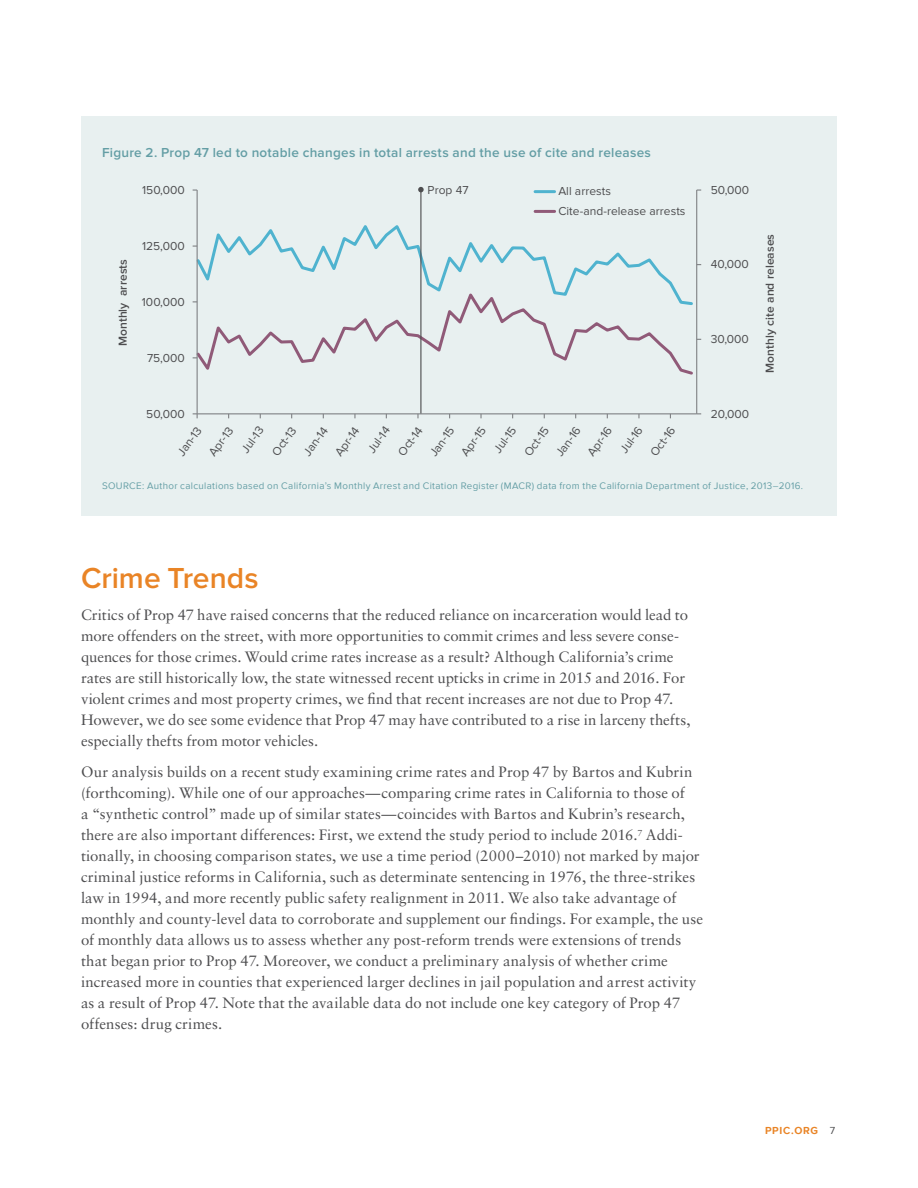
<style>
.page{position:relative;width:918px;height:1188px;background:#fff}
.page>*{position:absolute;margin:0;border:0;box-sizing:border-box;transform-origin:0 0}
.t1{font:600 30px "Proxima Nova";color:#e98426}
.t2{font:15px/21px "Sabon";letter-spacing:.005em;color:#4d4d4f}
.t3{font:600 13.5px "Proxima Nova";letter-spacing:.02em;color:#649ea5}
.t4{font:12px/19.8px "Proxima Nova";color:#4d4d4f}
.t5{font:600 12px "Proxima Nova";letter-spacing:.005em;color:#4d4d4f}
.t6{font:700 10.5px "Proxima Nova";letter-spacing:.065em;color:#e98426}
.t7{font:9.75px "Proxima Nova";letter-spacing:.035em;color:#649ea5}
.s1{font-weight:400;color:#4d4d4f}
</style>
<div class="page">
<div style="left:81px;top:116px;width:756px;height:400px;background:#e8f0f0"></div>
<svg style="left:194px;top:307px;width:499px;height:70px"></svg>
<hr style="left:535px;top:190px;width:20px;height:3px;background:#4fb3cf">
<hr style="left:535px;top:210px;width:20px;height:3px;background:#905a78">
<hr style="left:420px;top:189px;width:1px;height:225px;background:#4d4d4f">
<svg style="left:418px;top:187px;width:6px;height:5px"></svg>
<hr style="left:696px;top:190px;width:1px;height:224px;background:#808285">
<hr style="left:197px;top:190px;width:1px;height:224px;background:#808285">
<svg style="left:193px;top:220px;width:508px;height:87px"></svg>
<hr style="left:197px;top:413px;width:500px;height:1px;background:#808285">
<svg style="left:193px;top:413px;width:5px;height:5px"></svg>
<p class="t3" style="left:102px;top:146px;width:550px">Figure 2. Prop 47 led to notable changes in total arrests and the use of cite and releases</p>
<p class="t4" style="left:142px;top:180px;width:44px">150,000</p>
<p class="t5" style="left:117px;top:346px;width:88px;rotate:-90deg">Monthly arrests</p>
<p class="t4" style="left:142px;top:236px;width:44px">125,000</p>
<p class="t4" style="left:142px;top:292px;width:44px">100,000</p>
<p class="t4" style="left:147px;top:348px;width:39px">75,000</p>
<p class="t4" style="left:428px;top:180px;width:43px">Prop 47</p>
<p class="t4" style="left:558px;top:182px;width:129px">All arrests<br>Cite-and-release arrests</p>
<p class="t4" style="left:146px;top:404px;width:40px">50,000</p>
<p class="t4" style="left:172px;top:449px;width:35px;rotate:-54deg">Jan-13</p>
<p class="t4" style="left:204px;top:449px;width:35px;rotate:-54deg">Apr-13</p>
<p class="t4" style="left:236px;top:446px;width:31px;rotate:-54deg">Jul-13</p>
<p class="t4" style="left:267px;top:449px;width:35px;rotate:-54deg">Oct-13</p>
<p class="t4" style="left:298px;top:449px;width:35px;rotate:-54deg">Jan-14</p>
<p class="t4" style="left:330px;top:449px;width:35px;rotate:-54deg">Apr-14</p>
<p class="t4" style="left:363px;top:446px;width:31px;rotate:-54deg">Jul-14</p>
<p class="t4" style="left:393px;top:449px;width:35px;rotate:-54deg">Oct-14</p>
<p class="t4" style="left:425px;top:449px;width:35px;rotate:-54deg">Jan-15</p>
<p class="t4" style="left:456px;top:449px;width:35px;rotate:-54deg">Apr-15</p>
<p class="t4" style="left:489px;top:446px;width:31px;rotate:-54deg">Jul-15</p>
<p class="t4" style="left:519px;top:449px;width:35px;rotate:-54deg">Oct-15</p>
<p class="t4" style="left:551px;top:449px;width:35px;rotate:-54deg">Jan-16</p>
<p class="t4" style="left:582px;top:449px;width:35px;rotate:-54deg">Apr-16</p>
<p class="t4" style="left:615px;top:446px;width:31px;rotate:-54deg">Jul-16</p>
<p class="t4" style="left:645px;top:449px;width:35px;rotate:-54deg">Oct-16</p>
<p class="t4" style="left:711px;top:180px;width:40px">50,000</p>
<p class="t4" style="left:711px;top:255px;width:40px">40,000</p>
<p class="t4" style="left:711px;top:330px;width:40px">30,000</p>
<p class="t4" style="left:711px;top:404px;width:40px">20,000</p>
<p class="t5" style="left:764px;top:373px;width:140px;rotate:-90deg">Monthly cite and releases</p>
<p class="t7" style="left:102px;top:479px;width:703px">SOURCE: Author calculations based on California’s Monthly Arrest and Citation Register (MACR) data from the California Department of Justice, 2013–2016.</p>
<h1 class="t1" style="left:81px;top:565px;width:179px">Crime Trends</h1>
<p class="t2" style="left:81px;top:604px;width:611px">Critics of Prop 47 have raised concerns that the reduced reliance on incarceration would lead to more offenders on the street, with more opportunities to commit crimes and less severe conse&shy;quences for those crimes. Would crime rates increase as a result? Although California’s crime rates are still historically low, the state witnessed recent upticks in crime in 2015 and 2016. For violent crimes and most property crimes, we find that recent increases are not due to Prop 47.<br>However, we do see some evidence that Prop 47 may have contributed to a rise in larceny thefts, especially thefts from motor vehicles.</p>
<p class="t2" style="left:81px;top:762px;width:624px">Our analysis builds on a recent study examining crime rates and Prop 47 by Bartos and Kubrin (forthcoming). While one of our approaches—comparing crime rates in California to those of<br>a “synthetic control” made up of similar states—coincides with Bartos and Kubrin’s research, there are also important differences: First, we extend the study period to include 2016.<sup>7</sup> Addi&shy;tionally, in choosing comparison states, we use a time period (2000–2010) not marked by major criminal justice reforms in California, such as determinate sentencing in 1976, the three-strikes law in 1994, and more recently public safety realignment in 2011. We also take advantage of monthly and county-level data to corroborate and supplement our findings. For example, the use of monthly data allows us to assess whether any post-reform trends were extensions of trends that began prior to Prop 47. Moreover, we conduct a preliminary analysis of whether crime increased more in counties that experienced larger declines in jail population and arrest activity as a result of Prop 47. Note that the available data do not include one key category of Prop 47 offenses: drug crimes.</p>
<p class="t6" style="left:765px;top:1123px;width:72px">PPIC.ORG <span class="s1">7</span></p>
</div>
